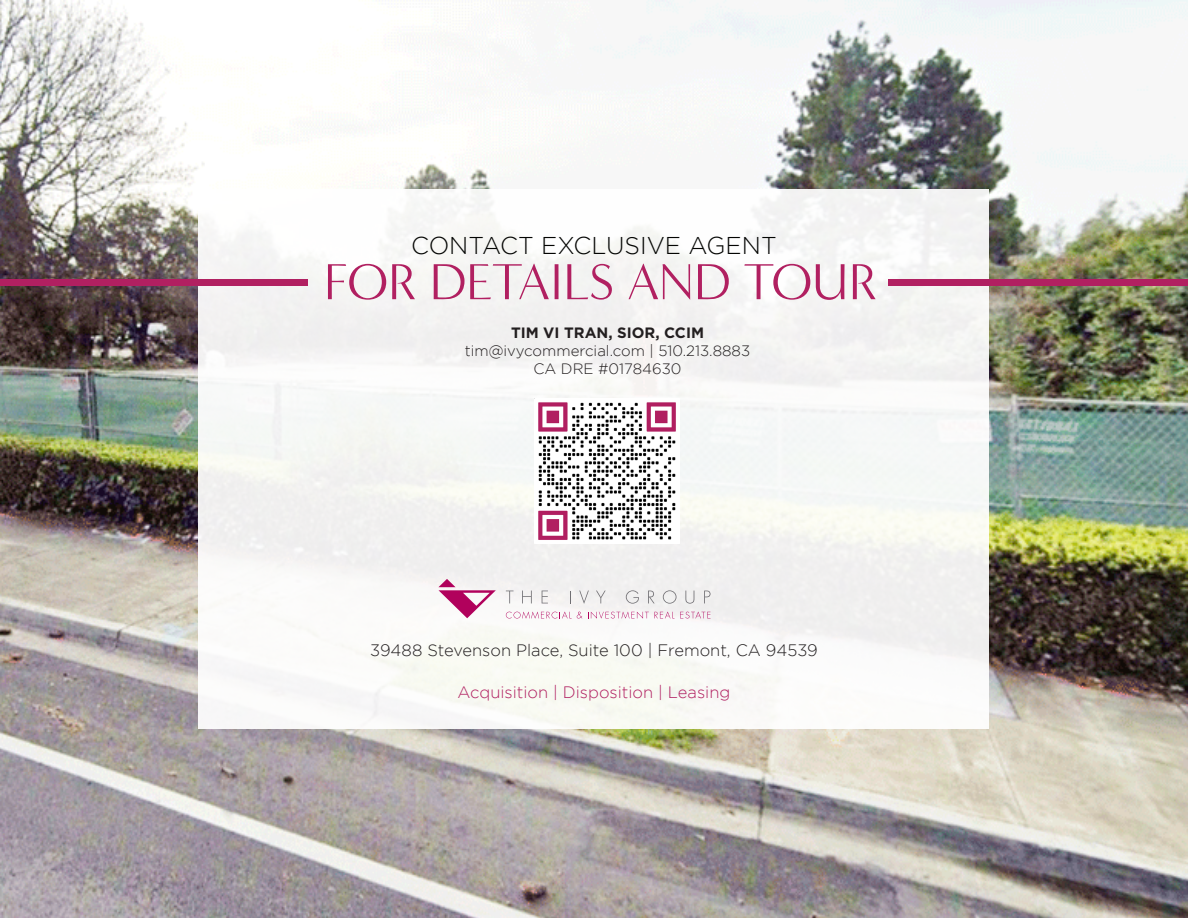
<style>
.page{position:relative;width:1188px;height:918px;background:#fff}
.page>*{position:absolute;margin:0;border:0;box-sizing:border-box;transform-origin:0 0}
.t1{font:52.05px "Minerva Modern";letter-spacing:-.01em;color:#b12061}
.t2{font:300 24.3px "Gotham";color:#040503}
.t3{font:300 16.5px "Gotham";color:#231f20}
.t4{font:300 16.5px "Gotham";color:#b12061}
.t5{font:300 15px "Gotham";color:#231f20}
.t6{font:700 15px "Gotham";color:#231f20}
</style>
<div class="page">
<img style="left:0;top:0;width:1188px;height:918px">
<div style="left:199px;top:189px;width:790px;height:540px;background:#f6f7f4"></div>
<svg style="left:438px;top:579px;width:58px;height:39px"></svg>
<svg style="left:506px;top:591px;width:8px;height:12px"></svg>
<svg style="left:522px;top:591px;width:10px;height:12px"></svg>
<svg style="left:542px;top:591px;width:6px;height:12px"></svg>
<svg style="left:570px;top:591px;width:1px;height:12px"></svg>
<svg style="left:579px;top:591px;width:10px;height:13px"></svg>
<svg style="left:596px;top:591px;width:10px;height:12px"></svg>
<svg style="left:626px;top:590px;width:13px;height:14px"></svg>
<svg style="left:648px;top:591px;width:7px;height:12px"></svg>
<svg style="left:663px;top:590px;width:14px;height:14px"></svg>
<svg style="left:685px;top:591px;width:9px;height:13px"></svg>
<svg style="left:704px;top:591px;width:7px;height:12px"></svg>
<svg style="left:506px;top:612px;width:76px;height:7px"></svg>
<svg style="left:588px;top:612px;width:86px;height:7px"></svg>
<svg style="left:680px;top:612px;width:31px;height:6px"></svg>
<div style="left:0;top:279px;width:307px;height:6px;background:#b12061"></div>
<div style="left:888px;top:279px;width:300px;height:6px;background:#b12061"></div>
<img style="left:534px;top:399px;width:145px;height:145px">
<p class="t2" style="left:411px;top:232px;width:367px">CONTACT EXCLUSIVE AGENT</p>
<p class="t1" style="left:324px;top:252px;width:555px">FOR DETAILS AND TOUR</p>
<p class="t6" style="left:511px;top:322px;width:195px">TIM VI TRAN, SIOR, CCIM</p>
<p class="t5" style="left:465px;top:342px;width:287px">tim@ivycommercial.com | 510.213.8883</p>
<p class="t5" style="left:534px;top:360px;width:149px">CA DRE #01784630</p>
<p class="t3" style="left:370px;top:641px;width:449px">39488 Stevenson Place, Suite 100 | Fremont, CA 94539</p>
<p class="t4" style="left:458px;top:683px;width:274px">Acquisition | Disposition | Leasing</p>
</div>
